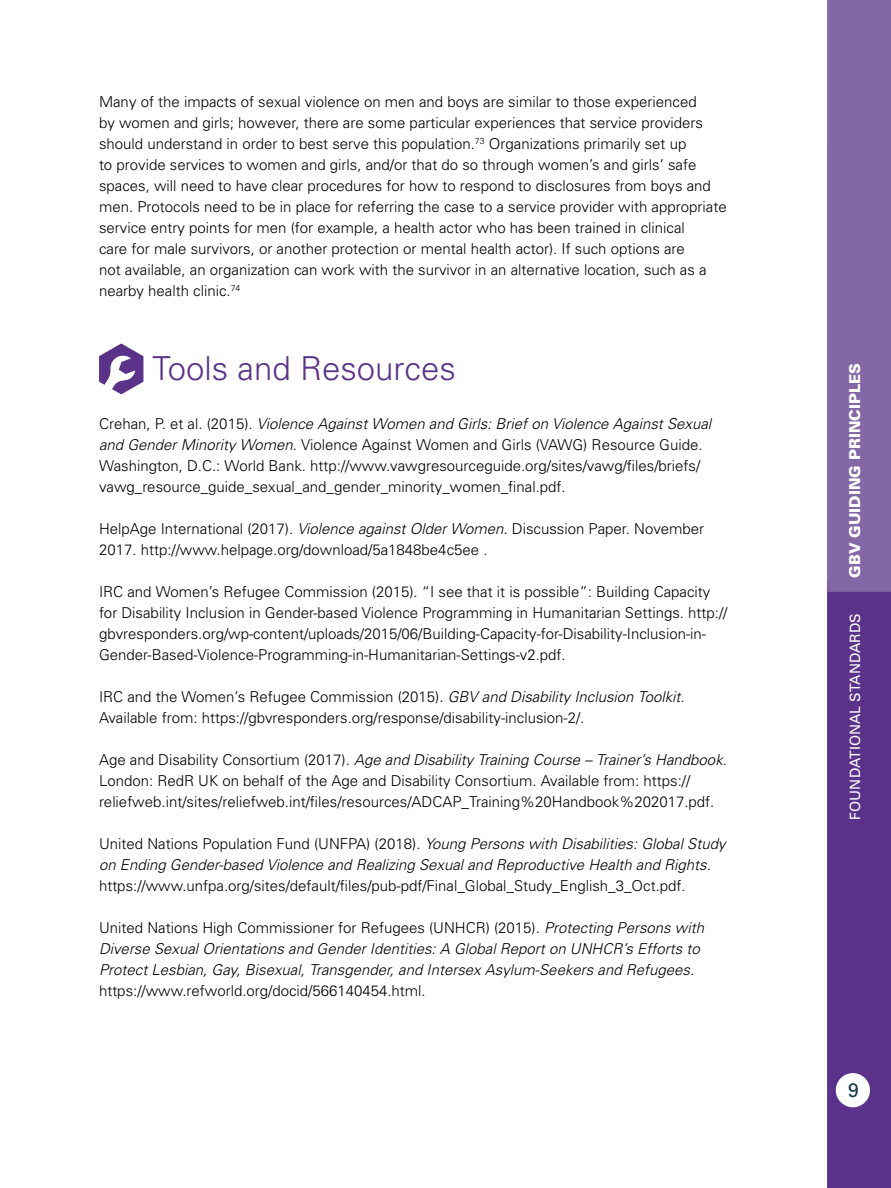
<style>
.page{position:relative;width:891px;height:1188px;background:#fff}
.page>*{position:absolute;margin:0;border:0;box-sizing:border-box;transform-origin:0 0}
.t1{font:300 33px "Univers";color:#5b3289}
.t2{font:22.5px "Univers";color:#1a3b4f}
.t3{font:19.5px "Univers";color:#1a3b4f}
.t4{font:700 18.75px "Univers";color:#fff}
.t5{font:300 15px/21px "Univers";color:#000}
.t6{font:italic 300 15px/21px "Univers";color:#000}
.t7{font:900 15px "Univers";color:#fff}
.t8{font:14.25px "Univers";color:#fff}
.s1{font-style:italic}
.s2{font-style:normal}
</style>
<div class="page">
<div style="left:827px;top:592px;width:64px;height:596px;background:#5b3289"></div>
<div style="left:827px;top:0;width:64px;height:592px;background:#8368a5"></div>
<div style="left:836px;top:1073px;width:34px;height:34px;background:#fff;border-radius:50%"></div>
<svg style="left:99px;top:343px;width:44px;height:52px"></svg>
<p class="t5" style="left:99px;top:90px;width:629px">Many of the impacts of sexual violence on men and boys are similar to those experienced<br>by women and girls; however, there are some particular experiences that service providers should understand in order to best serve this population.<sup>73</sup> Organizations primarily set up<br>to provide services to women and girls, and/or that do so through women’s and girls’ safe spaces, will need to have clear procedures for how to respond to disclosures from boys and men. Protocols need to be in place for referring the case to a service provider with appropriate service entry points for men (for example, a health actor who has been trained in clinical<br>care for male survivors, or another protection or mental health actor). If such options are<br>not available, an organization can work with the survivor in an alternative location, such as a nearby health clinic.<sup>74</sup></p>
<h1 class="t1" style="left:153px;top:348px;width:305px">Tools and Resources</h1>
<p class="t5" style="left:99px;top:413px;width:614px">Crehan, P. et al. (2015). <span class="s1">Violence Against Women and Girls: Brief on Violence Against Sexual and Gender Minority Women</span>. Violence Against Women and Girls (VAWG) Resource Guide.<br>Washington, D.C.: World Bank. http://www.vawgresourceguide.org/sites/vawg/files/briefs/ vawg_resource_guide_sexual_and_gender_minority_women_final.pdf.</p>
<p class="t5" style="left:99px;top:518px;width:607px">HelpAge International (2017). <span class="s1">Violence against Older Women.</span> Discussion Paper. November<br>2017. http://www.helpage.org/download/5a1848be4c5ee .</p>
<p class="t5" style="left:99px;top:581px;width:630px">IRC and Women’s Refugee Commission (2015). “I see that it is possible”: Building Capacity for Disability Inclusion in Gender-based Violence Programming in Humanitarian Settings. http:// gbvresponders.org/wp-content/uploads/2015/06/Building-Capacity-for-Disability-Inclusion-in-Gender-Based-Violence-Programming-in-Humanitarian-Settings-v2.pdf.</p>
<p class="t5" style="left:99px;top:686px;width:587px">IRC and the Women’s Refugee Commission (2015). <span class="s1">GBV and Disability Inclusion Toolkit.<br></span>Available from: https://gbvresponders.org/response/disability-inclusion-2/.</p>
<p class="t5" style="left:99px;top:749px;width:630px">Age and Disability Consortium (2017). <span class="s1">Age and Disability Training Course – Trainer’s Handbook</span>.<br>London: RedR UK on behalf of the Age and Disability Consortium. Available from: https:// reliefweb.int/sites/reliefweb.int/files/resources/ADCAP_Training%20Handbook%202017.pdf.</p>
<p class="t6" style="left:99px;top:833px;width:628px"><span class="s2">United Nations Population Fund (UNFPA) (2018).</span> Young Persons with Disabilities: Global Study on Ending Gender-based Violence and Realizing Sexual and Reproductive Health and Rights.</p>
<p class="t5" style="left:99px;top:875px;width:588px">https://www.unfpa.org/sites/default/files/pub-pdf/Final_Global_Study_English_3_Oct.pdf.</p>
<p class="t6" style="left:99px;top:917px;width:607px"><span class="s2">United Nations High Commissioner for Refugees (UNHCR) (2015).</span> Protecting Persons with<br>Diverse Sexual Orientations and Gender Identities: A Global Report on UNHCR’s Efforts to<br>Protect Lesbian, Gay, Bisexual, Transgender, and Intersex Asylum-Seekers and Refugees.</p>
<p class="t5" style="left:99px;top:980px;width:328px">https://www.refworld.org/docid/566140454.html.</p>
<p class="t7" style="left:846px;top:578px;width:216px;rotate:-90deg">GBV GUIDING PRINCIPLES</p>
<p class="t4" style="left:843px;top:578px;width:106px;rotate:-90deg">TITLE HERE</p>
<p class="t8" style="left:846px;top:820px;width:208px;rotate:-90deg">FOUNDATIONAL STANDARDS</p>
<h2 class="t2" style="left:846px;top:1077px;width:14px">9</h2>
<h3 class="t3" style="left:848px;top:1078px;width:12px">9</h3>
</div>
